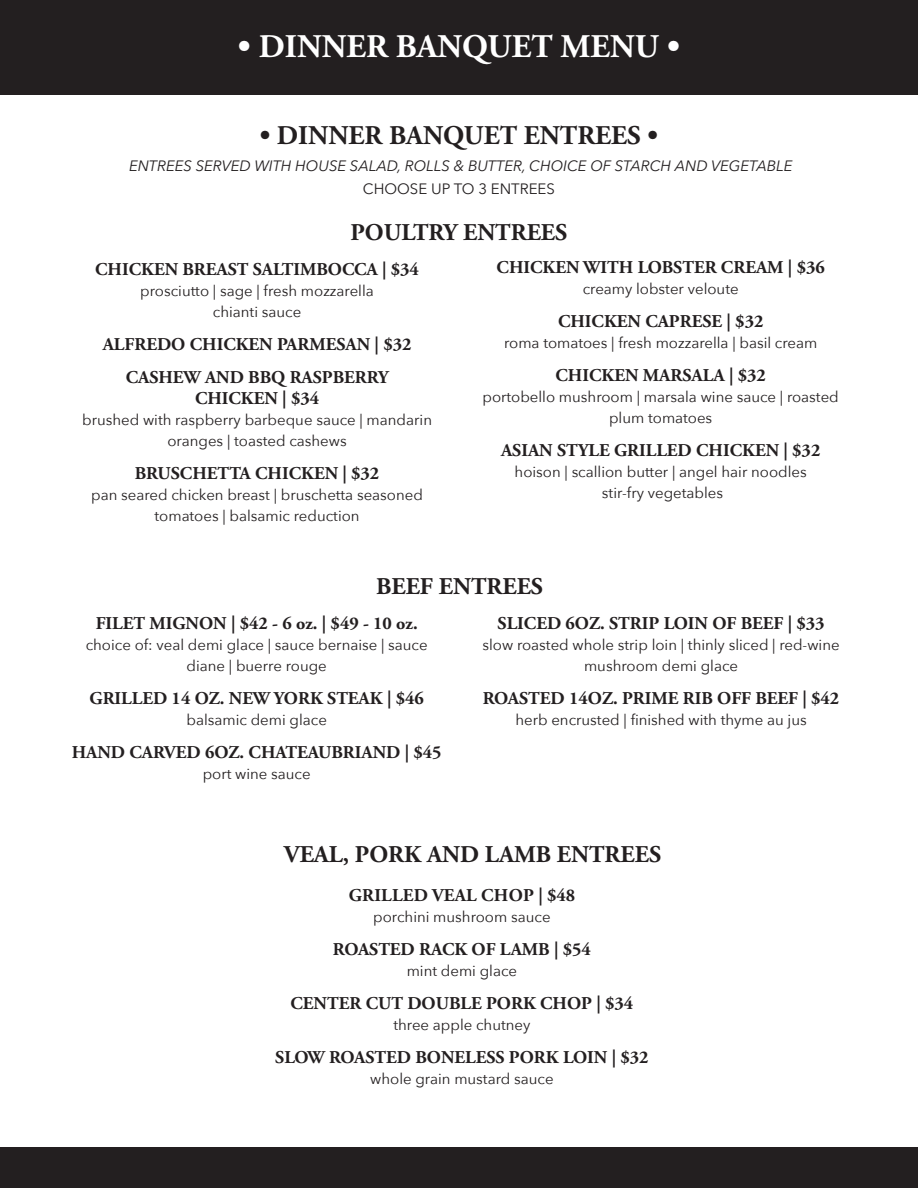
<style>
.page{position:relative;width:918px;height:1188px;background:#fff}
.page>*{position:absolute;margin:0;border:0;box-sizing:border-box;transform-origin:0 0}
.t1{font:700 33px "Adobe Garamond Pro";color:#fff}
.t2{font:700 27px "Adobe Garamond Pro";color:#231f20}
.t3{font:700 24px "Adobe Garamond Pro";color:#231f20}
.t4{font:700 18px/33px "Adobe Garamond Pro";color:#231f20;text-align:center}
.t5{font:15px/21px "Avenir Next";color:#231f20;text-align:center}
.t6{font:italic 15px "Avenir Next";color:#231f20}
</style>
<div class="page">
<div style="left:0;top:1148px;width:918px;height:40px;background:#231f20"></div>
<div style="left:0;top:0;width:918px;height:94px;background:#231f20"></div>
<h1 class="t1" style="left:238px;top:34px;width:444px">• DINNER BANQUET MENU •</h1>
<h2 class="t2" style="left:260px;top:125px;width:400px">• DINNER BANQUET ENTREES •</h2>
<p class="t6" style="left:129px;top:156px;width:665px">ENTREES SERVED WITH HOUSE SALAD, ROLLS &amp; BUTTER, CHOICE OF STARCH AND VEGETABLE</p>
<p class="t5" style="left:363px;top:179px;width:194px">CHOOSE UP TO 3 ENTREES</p>
<h3 class="t3" style="left:350px;top:223px;width:218px">POULTRY ENTREES</h3>
<p class="t4" style="left:95px;top:255px;width:325px">CHICKEN BREAST SALTIMBOCCA | $34</p>
<p class="t5" style="left:140px;top:281px;width:235px">prosciutto | sage | fresh mozzarella chianti sauce</p>
<p class="t4" style="left:103px;top:330px;width:310px">ALFREDO CHICKEN PARMESAN | $32<br>CASHEW AND BBQ RASPBERRY</p>
<p class="t4" style="left:195px;top:384px;width:126px">CHICKEN | $34</p>
<p class="t5" style="left:82px;top:410px;width:351px">brushed with raspberry barbeque sauce | mandarin oranges | toasted cashews</p>
<p class="t4" style="left:135px;top:459px;width:246px">BRUSCHETTA CHICKEN | $32</p>
<p class="t5" style="left:91px;top:485px;width:333px">pan seared chicken breast | bruschetta seasoned tomatoes | balsamic reduction</p>
<p class="t4" style="left:497px;top:253px;width:330px">CHICKEN WITH LOBSTER CREAM | $36</p>
<p class="t5" style="left:583px;top:279px;width:157px">creamy lobster veloute</p>
<p class="t4" style="left:558px;top:307px;width:207px">CHICKEN CAPRESE | $32</p>
<p class="t5" style="left:504px;top:333px;width:315px">roma tomatoes | fresh mozzarella | basil cream</p>
<p class="t4" style="left:556px;top:361px;width:212px">CHICKEN MARSALA | $32</p>
<p class="t5" style="left:483px;top:387px;width:358px">portobello mushroom | marsala wine sauce | roasted plum tomatoes</p>
<p class="t4" style="left:501px;top:436px;width:321px">ASIAN STYLE GRILLED CHICKEN | $32</p>
<p class="t5" style="left:515px;top:462px;width:294px">hoison | scallion butter | angel hair noodles stir-fry vegetables</p>
<h3 class="t3" style="left:376px;top:577px;width:168px">BEEF ENTREES</h3>
<p class="t4" style="left:96px;top:608px;width:324px">FILET MIGNON | $42 - 6 oz. | $49 - 10 oz.</p>
<p class="t5" style="left:86px;top:634px;width:344px">choice of: veal demi glace | sauce bernaise | sauce diane | buerre rouge</p>
<p class="t4" style="left:89px;top:683px;width:336px">GRILLED 14 OZ. NEW YORK STEAK | $46</p>
<p class="t5" style="left:186px;top:709px;width:142px">balsamic demi glace</p>
<p class="t4" style="left:72px;top:737px;width:371px">HAND CARVED 6OZ. CHATEAUBRIAND | $45</p>
<p class="t5" style="left:203px;top:763px;width:109px">port wine sauce</p>
<p class="t4" style="left:498px;top:608px;width:328px">SLICED 6OZ. STRIP LOIN OF BEEF | $33</p>
<p class="t5" style="left:482px;top:634px;width:359px">slow roasted whole strip loin | thinly sliced | red-wine mushroom demi glace</p>
<p class="t4" style="left:483px;top:683px;width:358px">ROASTED 14OZ. PRIME RIB OFF BEEF | $42</p>
<p class="t5" style="left:515px;top:709px;width:293px">herb encrusted | finished with thyme au jus</p>
<h3 class="t3" style="left:284px;top:845px;width:378px">VEAL, PORK AND LAMB ENTREES</h3>
<p class="t4" style="left:349px;top:880px;width:228px">GRILLED VEAL CHOP | $48</p>
<p class="t5" style="left:373px;top:907px;width:179px">porchini mushroom sauce</p>
<p class="t4" style="left:333px;top:934px;width:259px">ROASTED RACK OF LAMB | $54</p>
<p class="t5" style="left:407px;top:961px;width:112px">mint demi glace</p>
<p class="t4" style="left:291px;top:988px;width:344px">CENTER CUT DOUBLE PORK CHOP | $34</p>
<p class="t5" style="left:393px;top:1015px;width:139px">three apple chutney</p>
<p class="t4" style="left:275px;top:1042px;width:375px">SLOW ROASTED BONELESS PORK LOIN | $32</p>
<p class="t5" style="left:370px;top:1069px;width:185px">whole grain mustard sauce</p>
</div>
